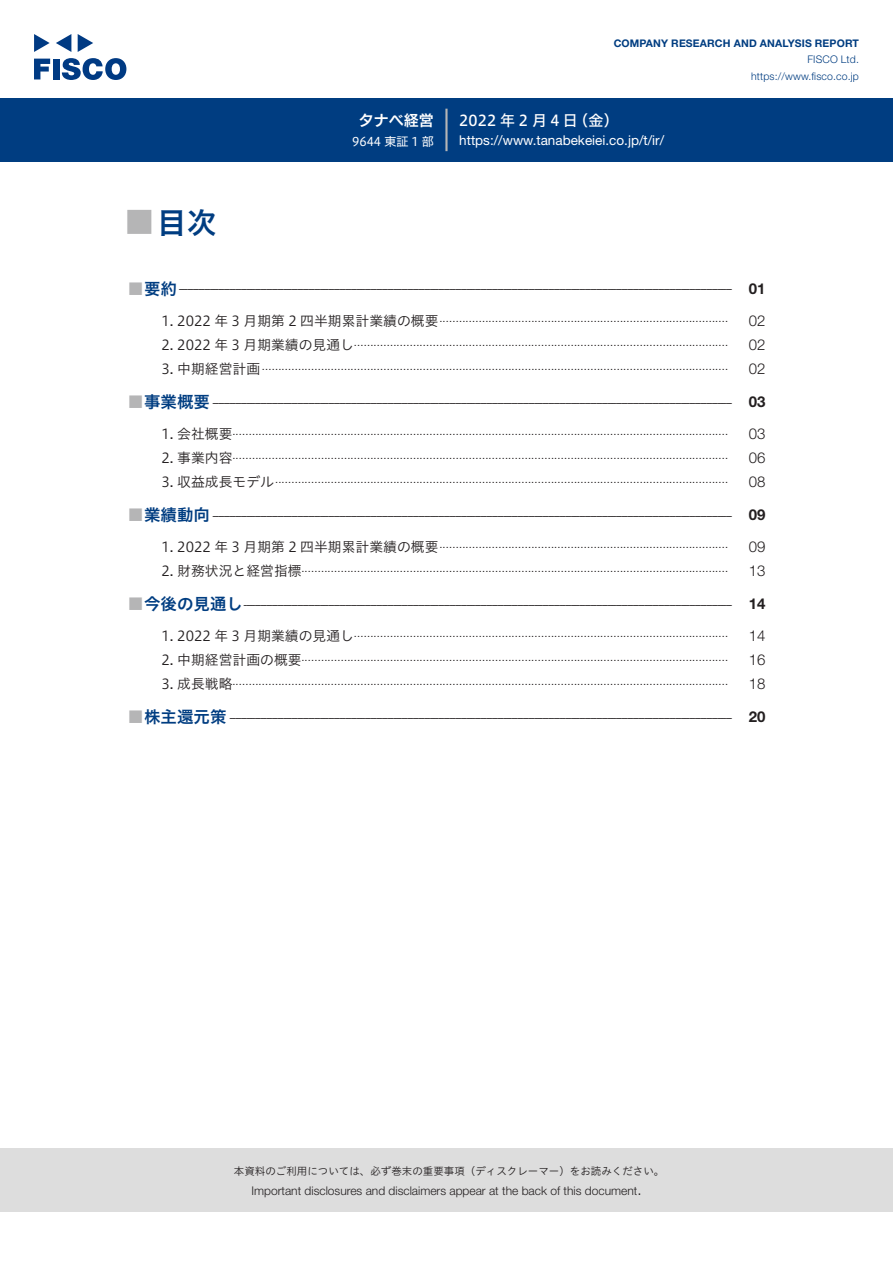
<style>
.page{position:relative;width:893px;height:1263px;background:#fff}
.page>*{position:absolute;margin:0;border:0;box-sizing:border-box;transform-origin:0 0}
.t1{font:30px "Hiragino UD Sans Std N W6";color:#003d81}
.t2{font:24px "Hiragino UD Sans Std W6";color:#b5b5b6}
.t3{font:16.5px "Hiragino UD Sans Std W6";color:#003d81}
.t4{font:300 15px "Helvetica Neue LT Std";color:#231f20}
.t5{font:15px "Hiragino UD Sans F Std N W5";letter-spacing:.225em;color:#fff}
.t6{font:700 15px "Helvetica Neue LT Std";color:#231f20}
.t7{font:15px "Hiragino UD Sans F Std N W6";color:#fff}
.t8{font:13.8px "Hiragino UD Sans Std W3";color:#231f20}
.t9{font:13.5px "Helvetica Neue LT Std";color:#fff}
.t10{font:12px "Hiragino UD Sans Std W3";color:#231f20}
.t11{font:300 12px "Helvetica Neue LT Std";color:#231f20}
.t12{font:12px "Hiragino UD Sans F Std N W4";color:#fff}
.t13{font:10.5px "Hiragino UD Sans Std W3";color:#231f20}
.t14{font:700 10.5px "Helvetica Neue LT Std";letter-spacing:.015em;color:#003d81}
.t15{font:300 10.5px/16.5px "Helvetica Neue LT Std";letter-spacing:.015em;color:#003d81;text-align:right}
.t16{font:9px "Hiragino UD Sans Std W3";color:#231f20}
.s1{color:#b5b5b6}
</style>
<div class="page">
<div style="left:0;top:1148px;width:893px;height:64px;background:#ddd"></div>
<svg style="left:34px;top:59px;width:16px;height:20px"></svg>
<div style="left:53px;top:59px;width:6px;height:20px;background:#003a83"></div>
<svg style="left:62px;top:58px;width:64px;height:22px"></svg>
<svg style="left:34px;top:34px;width:16px;height:18px"></svg>
<svg style="left:78px;top:34px;width:15px;height:18px"></svg>
<svg style="left:56px;top:34px;width:15px;height:18px"></svg>
<div style="left:0;top:98px;width:893px;height:64px;background:#003d81"></div>
<hr style="left:445px;top:109px;width:3px;height:42px;background:#b5b5b6">
<h2 class="t2" style="left:128px;top:204px;width:25px">█</h2>
<h1 class="t1" style="left:157px;top:199px;width:61px">目次</h1>
<h3 class="t7" style="left:359px;top:109px;width:77px">タナベ経営</h3>
<h3 class="t12" style="left:352px;top:132px;width:83px">9644 東証 1 部</h3>
<p class="t14" style="left:614px;top:37px;width:247px">COMPANY RESEARCH AND ANALYSIS REPORT</p>
<p class="t15" style="left:751px;top:51px;width:109px">FISCO Ltd. https://www.fisco.co j p.</p>
<h3 class="t5" style="left:459px;top:109px;width:120px">2022年2月4日</h3>
<h3 class="t5" style="left:573px;top:109px;width:47px">（金(</h3>
<h3 class="t9" style="left:459px;top:132px;width:206px">https://www.tanabekeiei. c o j p. /i r/t/</h3>
<h3 class="t3" style="left:128px;top:276px;width:51px"><span class="s1">■</span>要約</h3>
<h3 class="t10" style="left:177px;top:280px;width:557px">-----------------------------------------------------------------------------------------------------------------------------------------------------------------------------------------------------</h3>
<h3 class="t8" style="left:162px;top:310px;width:278px">1. 2022 年 3 月期第 2 四半期累計業績の概要</h3>
<p class="t16" style="left:440px;top:312px;width:290px">........................................................................................</p>
<h3 class="t8" style="left:162px;top:334px;width:194px">2. 2022 年 3 月期業績の見通し</h3>
<p class="t16" style="left:354px;top:336px;width:375px">..................................................................................................................</p>
<h3 class="t8" style="left:162px;top:358px;width:100px">3. 中期経営計画</h3>
<p class="t16" style="left:262px;top:360px;width:467px">..............................................................................................................................................</p>
<h3 class="t3" style="left:128px;top:389px;width:84px"><span class="s1">■</span>事業概要</h3>
<h3 class="t10" style="left:210px;top:393px;width:524px">-----------------------------------------------------------------------------------------------------------------------------------------------------------------------------------------</h3>
<h3 class="t8" style="left:162px;top:423px;width:73px">1. 会社概要</h3>
<p class="t16" style="left:233px;top:425px;width:497px">.......................................................................................................................................................</p>
<h3 class="t8" style="left:162px;top:447px;width:73px">2. 事業内容</h3>
<p class="t16" style="left:233px;top:449px;width:497px">.......................................................................................................................................................</p>
<h3 class="t8" style="left:162px;top:471px;width:114px">3. 収益成長モデル</h3>
<p class="t16" style="left:275px;top:473px;width:454px">..........................................................................................................................................</p>
<h3 class="t3" style="left:128px;top:502px;width:84px"><span class="s1">■</span>業績動向</h3>
<h3 class="t10" style="left:210px;top:506px;width:524px">-----------------------------------------------------------------------------------------------------------------------------------------------------------------------------------------</h3>
<h3 class="t8" style="left:162px;top:536px;width:278px">1. 2022 年 3 月期第 2 四半期累計業績の概要</h3>
<p class="t16" style="left:440px;top:538px;width:290px">........................................................................................</p>
<h3 class="t8" style="left:162px;top:560px;width:142px">2. 財務状況と経営指標</h3>
<p class="t16" style="left:302px;top:562px;width:428px">..................................................................................................................................</p>
<h3 class="t3" style="left:128px;top:591px;width:117px"><span class="s1">■</span>今後の見通し</h3>
<h3 class="t10" style="left:243px;top:595px;width:491px">------------------------------------------------------------------------------------------------------------------------------------------------------------------------------</h3>
<h3 class="t8" style="left:162px;top:625px;width:194px">1. 2022 年 3 月期業績の見通し</h3>
<p class="t16" style="left:354px;top:627px;width:375px">..................................................................................................................</p>
<h3 class="t8" style="left:162px;top:649px;width:142px">2. 中期経営計画の概要</h3>
<p class="t16" style="left:302px;top:651px;width:428px">..................................................................................................................................</p>
<h3 class="t8" style="left:162px;top:673px;width:73px">3. 成長戦略</h3>
<p class="t16" style="left:233px;top:675px;width:497px">.......................................................................................................................................................</p>
<h3 class="t3" style="left:128px;top:704px;width:101px"><span class="s1">■</span>株主還元策</h3>
<h3 class="t10" style="left:227px;top:708px;width:508px">-----------------------------------------------------------------------------------------------------------------------------------------------------------------------------------</h3>
<h3 class="t6" style="left:749px;top:279px;width:18px">01</h3>
<h3 class="t4" style="left:749px;top:311px;width:18px">02</h3>
<h3 class="t4" style="left:749px;top:335px;width:18px">02</h3>
<h3 class="t4" style="left:749px;top:359px;width:18px">02</h3>
<h3 class="t6" style="left:749px;top:392px;width:18px">03</h3>
<h3 class="t4" style="left:749px;top:424px;width:18px">03</h3>
<h3 class="t4" style="left:749px;top:448px;width:18px">06</h3>
<h3 class="t4" style="left:749px;top:472px;width:18px">08</h3>
<h3 class="t6" style="left:749px;top:505px;width:18px">09</h3>
<h3 class="t4" style="left:749px;top:537px;width:18px">09</h3>
<h3 class="t4" style="left:749px;top:561px;width:18px">13</h3>
<h3 class="t6" style="left:749px;top:594px;width:18px">14</h3>
<h3 class="t4" style="left:749px;top:626px;width:18px">14</h3>
<h3 class="t4" style="left:749px;top:650px;width:18px">16</h3>
<h3 class="t4" style="left:749px;top:674px;width:18px">18</h3>
<h3 class="t6" style="left:749px;top:707px;width:18px">20</h3>
<p class="t13" style="left:234px;top:1163px;width:432px">本資料のご利用については、必ず巻末の重要事項（ディスクレーマー）をお読みください。</p>
<h3 class="t4" style="left:637px;top:1180px;width:6px">.</h3>
<h3 class="t11" style="left:251px;top:1183px;width:387px">Important disclosures and disclaimers appear at the back of this document</h3>
</div>
